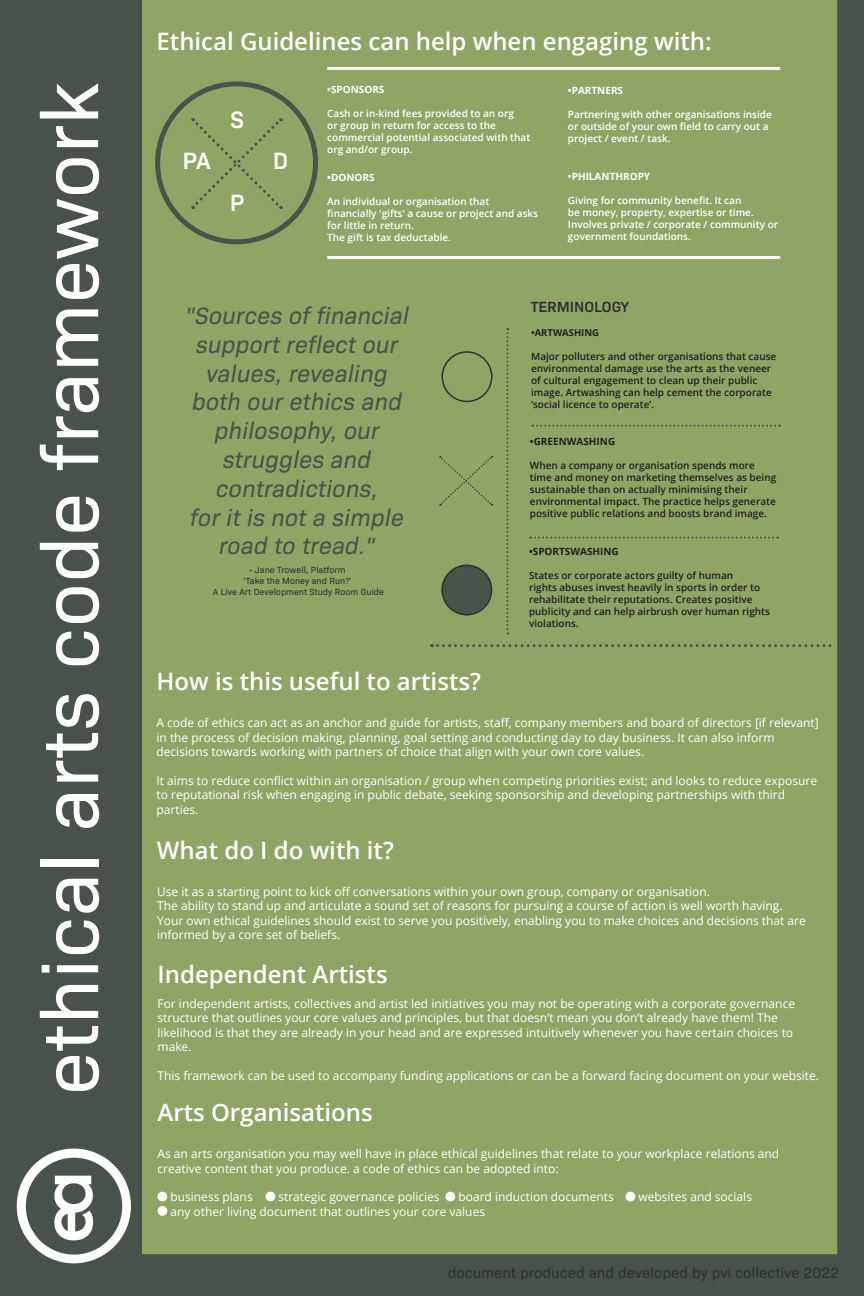
<style>
.page{position:relative;width:864px;height:1296px;background:#fff}
.page>*{position:absolute;margin:0;border:0;box-sizing:border-box;transform-origin:0 0}
._200pt{font:80px "Bio Sans";color:#fff}
.Semibold_Left{font:italic 24px/28.8px "Bio Sans";color:#48534a;text-align:center}
.Left_30pt_Semibold{font:600 24px "Open Sans";color:#fff}
.Centre_Semibold_48_p{font:600 24px "Bio Sans";color:#fff}
.Left_30pt_Semibold-2{font:15px "Bio Sans";color:#312f30}
.Left_30pt_Semibold-3{font:600 15px "Bio Sans";color:#312f30}
.Grey_Left__Semibold{font:12px/14.4px "Open Sans";color:#fff}
.Grey_Left__Semibold-2{font:600 10px/12px "Open Sans";color:#231f20}
.Grey_Left__Semibold-3{font:600 10px/12px "Open Sans";color:#fff}
.Grey_Left__Semibold-4{font:700 10px "Open Sans";color:#fff}
.Grey_Left__Semibold-5{font:700 10px "Open Sans";color:#231f20}
.Grey_Left__Semibold-6{font:700 9.5px "Open Sans";color:#231f20}
.Semibold_Left-2{font:9px "Bio Sans";color:#312f30}
</style>
<div class="page">
<div style="left:126px;top:0;width:738px;height:1296px;background:#48524a"></div>
<div style="left:142px;top:0;width:696px;height:1255px;background:#8fa565"></div>
<div style="left:193px;top:117px;width:90px;height:93px;background:#8fa565"></div>
<div style="left:155px;top:81px;width:163px;height:163px;border:5px solid #48534a;border-radius:50%"></div>
<svg style="left:532px;top:425px;width:248px;height:2px"></svg>
<svg style="left:530px;top:537px;width:248px;height:2px"></svg>
<div style="left:442px;top:351px;width:50px;height:51px;border:2px solid #312f30;border-radius:50%"></div>
<div style="left:299px;top:434px;width:194px;height:72px;background:#8fa565"></div>
<svg style="left:506px;top:328px;width:2px;height:307px"></svg>
<div style="left:431px;top:644px;width:407px;height:144px;background:#8fa565"></div>
<hr style="left:327px;top:256px;width:453px;height:3px;background:#fbfdfe">
<div style="left:0;top:0;width:142px;height:1296px;background:#48524a"></div>
<img style="left:16px;top:1148px;width:115px;height:116px">
<div style="left:442px;top:565px;width:50px;height:50px;background:#48534a;border-radius:50%"></div>
<div style="left:441px;top:565px;width:51px;height:51px;border:2px solid #312f30;border-radius:50%"></div>
<hr style="left:327px;top:67px;width:453px;height:3px;background:#fbfdfe">
<div style="left:158px;top:1192px;width:9px;height:9px;background:#fff;border-radius:50%"></div>
<div style="left:266px;top:1192px;width:9px;height:9px;background:#fff;border-radius:50%"></div>
<div style="left:446px;top:1192px;width:9px;height:9px;background:#fff;border-radius:50%"></div>
<div style="left:626px;top:1192px;width:9px;height:9px;background:#fff;border-radius:50%"></div>
<div style="left:158px;top:1206px;width:9px;height:10px;background:#fff;border-radius:50%"></div>
<p class="_200pt" style="left:11px;top:1095px;width:1014px;rotate:-90deg">ethical arts code framework</p>
<p class="Left_30pt_Semibold" style="left:157px;top:25px;width:557px">Ethical Guidelines can help when engaging with:</p>
<p class="Grey_Left__Semibold-4" style="left:327px;top:82px;width:59px">•SPONSORS</p>
<p class="Grey_Left__Semibold-3" style="left:327px;top:107px;width:205px">Cash or in-kind fees provided to an org<br>or group in return for access to the commercial potential associated with that org and/or group.</p>
<p class="Grey_Left__Semibold-4" style="left:568px;top:83px;width:57px">•PARTNERS</p>
<p class="Grey_Left__Semibold-3" style="left:568px;top:108px;width:205px">Partnering with other organisations inside or outside of your own field to carry out a project / event / task.</p>
<p class="Grey_Left__Semibold-4" style="left:568px;top:169px;width:84px">•PHILANTHROPY</p>
<p class="Grey_Left__Semibold-3" style="left:568px;top:194px;width:212px">Giving for community benefit. It can<br>be money, property, expertise or time.<br>Involves private / corporate / community or government foundations.</p>
<p class="Centre_Semibold_48_p" style="left:230px;top:102px;width:15px">S</p>
<p class="Centre_Semibold_48_p" style="left:182px;top:143px;width:30px">PA</p>
<p class="Centre_Semibold_48_p" style="left:273px;top:143px;width:17px">D</p>
<p class="Grey_Left__Semibold-4" style="left:327px;top:171px;width:49px">•DONORS</p>
<p class="Grey_Left__Semibold-3" style="left:327px;top:195px;width:212px">An individual or organisation that financially 'gifts' a cause or project and asks for little in return.</p>
<p class="Grey_Left__Semibold-3" style="left:327px;top:231px;width:125px">The gift is tax deductable.</p>
<p class="Centre_Semibold_48_p" style="left:230px;top:185px;width:16px">P</p>
<p class="Semibold_Left" style="left:184px;top:299px;width:231px">"Sources offinancial supportreflectour values,revealing both ourethics and philosophy,our struggles and</p>
<p class="Semibold_Left" style="left:215px;top:472px;width:169px">contradictions,</p>
<p class="Semibold_Left" style="left:189px;top:501px;width:221px">foritis nota simple</p>
<p class="Semibold_Left" style="left:218px;top:530px;width:164px">road to tread."</p>
<p class="Semibold_Left-2" style="left:249px;top:563px;width:98px">- Jane Trowell, Platform</p>
<p class="Semibold_Left-2" style="left:243px;top:574px;width:109px">'Take the Money and Run?'</p>
<p class="Semibold_Left-2" style="left:213px;top:585px;width:173px">A Live Art Development Study Room Guide</p>
<p class="Left_30pt_Semibold-3" style="left:531px;top:296px;width:100px">TERMINOLOGY</p>
<p class="Grey_Left__Semibold-6" style="left:531px;top:326px;width:69px">•ARTWASHING</p>
<p class="Grey_Left__Semibold-2" style="left:531px;top:350px;width:247px">Major polluters and other organisations that cause environmental damage use the arts as the veneer of cultural engagement to clean up their public image. Artwashing can help cement the corporate ‘social licence to operate’.</p>
<p class="Grey_Left__Semibold-5" style="left:530px;top:434px;width:87px">•GREENWASHING</p>
<p class="Grey_Left__Semibold-2" style="left:530px;top:459px;width:248px">When a company or organisation spends more time and money on marketing themselves as being sustainable than on actually minimising their environmental impact. The practice helps generate positive public relations and boosts brand image.</p>
<p class="Grey_Left__Semibold-5" style="left:529px;top:544px;width:91px">•SPORTSWASHING</p>
<p class="Grey_Left__Semibold-2" style="left:529px;top:569px;width:242px">States or corporate actors guilty of human<br>rights abuses invest heavily in sports in order to rehabilitate their reputations. Creates positive publicity and can help airbrush over human rights violations.</p>
<p class="Left_30pt_Semibold" style="left:157px;top:665px;width:326px">How is this useful to artists?</p>
<p class="Grey_Left__Semibold" style="left:157px;top:715px;width:664px">A code of ethics can act as an anchor and guide for artists, staff, company members and board of directors [if relevant] in the process of decision making, planning, goal setting and conducting day to day business. It can also inform decisions towards working with partners of choice that align with your own core values.</p>
<p class="Grey_Left__Semibold" style="left:157px;top:773px;width:662px">It aims to reduce conflict within an organisation / group when competing priorities exist; and looks to reduce exposure to reputational risk when engaging in public debate, seeking sponsorship and developing partnerships with third parties.</p>
<p class="Left_30pt_Semibold" style="left:157px;top:834px;width:239px">What do I do with it?</p>
<p class="Grey_Left__Semibold" style="left:157px;top:884px;width:554px">Use it as a starting point to kick off conversations within your own group, company or organisation.</p>
<p class="Grey_Left__Semibold" style="left:157px;top:898px;width:650px">The ability to stand up and articulate a sound set of reasons for pursuing a course of action is well worth having.<br>Your own ethical guidelines should exist to serve you positively, enabling you to make choices and decisions that are informed by a core set of beliefs.</p>
<p class="Left_30pt_Semibold" style="left:158px;top:958px;width:232px">Independent Artists</p>
<p class="Grey_Left__Semibold" style="left:158px;top:996px;width:639px">For independent artists, collectives and artist led initiatives you may not be operating with a corporate governance structure that outlines your core values and principles, but that doesn’t mean you don’t already have them! The likelihood is that they are already in your head and are expressed intuitively whenever you have certain choices to make.</p>
<p class="Grey_Left__Semibold" style="left:158px;top:1068px;width:663px">This framework can be used to accompany funding applications or can be a forward facing document on your website.</p>
<p class="Left_30pt_Semibold" style="left:158px;top:1096px;width:217px">Arts Organisations</p>
<p class="Grey_Left__Semibold" style="left:158px;top:1146px;width:623px">As an arts organisation you may well have in place ethical guidelines that relate to your workplace relations and creative content that you produce. a code of ethics can be adopted into:</p>
<p class="Grey_Left__Semibold" style="left:170px;top:1190px;width:84px">business plans</p>
<p class="Grey_Left__Semibold" style="left:278px;top:1190px;width:163px">strategic governance policies</p>
<p class="Grey_Left__Semibold" style="left:458px;top:1190px;width:157px">board induction documents</p>
<p class="Grey_Left__Semibold" style="left:638px;top:1190px;width:115px">websites and socials</p>
<p class="Grey_Left__Semibold" style="left:170px;top:1204px;width:316px">any other living document that outlines your core values</p>
<p class="Left_30pt_Semibold-2" style="left:448px;top:1261px;width:393px">document produced and developed by pvi collective 2022</p>
</div>
